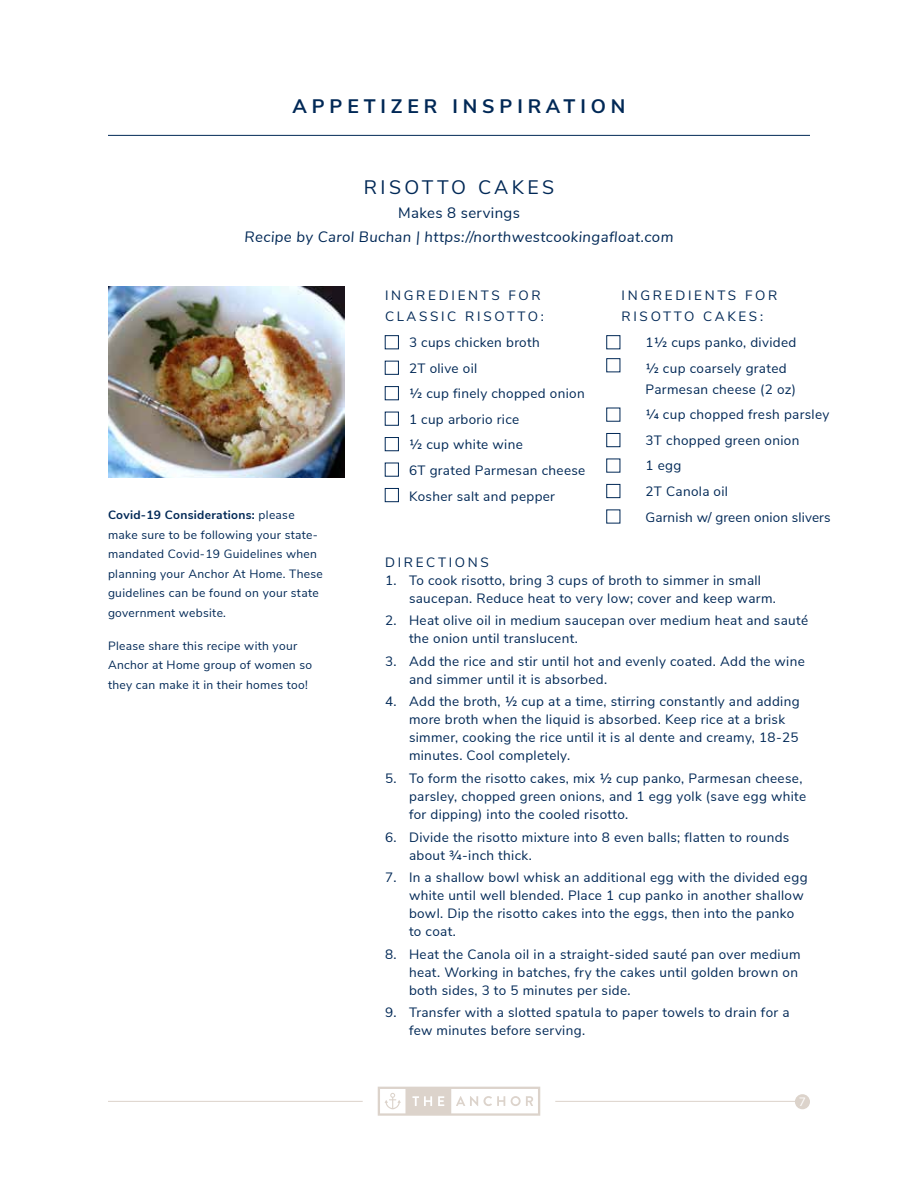
<style>
.page{position:relative;width:918px;height:1188px;background:#fff}
.page>*{position:absolute;margin:0;border:0;box-sizing:border-box;transform-origin:0 0}
.t1{font:700 19.5px "Nunito Sans";letter-spacing:.25em;color:#002856}
.t2{font:19.5px "Nunito Sans";letter-spacing:.175em;color:#002856}
.t3{font:italic 15px "Nunito Sans";letter-spacing:.025em;color:#002856}
.t4{font:15px "Nunito Sans";letter-spacing:.025em;color:#002856}
.t5{font:13.5px/18px "Nunito Sans";letter-spacing:.025em;color:#002856}
.t6{font:13.5px/21px "Nunito Sans";letter-spacing:.2em;color:#002856}
.t7{font:12px/19.5px "Nunito Sans";letter-spacing:.025em;color:#002856}
.t8{font:12px "Nunito Sans";color:#fff}
.s1{font-weight:700}
</style>
<div class="page">
<hr style="left:555px;top:1101px;width:255px;height:1px;background:#dcd3cb">
<hr style="left:108px;top:1101px;width:255px;height:1px;background:#dcd3cb">
<svg style="left:378px;top:1087px;width:162px;height:29px"></svg>
<div style="left:795px;top:1094px;width:15px;height:15px;background:#dcd3cb;border-radius:50%"></div>
<hr style="left:108px;top:135px;width:702px;height:1px;background:#002856">
<div style="left:385px;top:335px;width:14px;height:14px;border:1px solid #002856"></div>
<div style="left:607px;top:335px;width:13px;height:14px;border:1px solid #002856"></div>
<div style="left:385px;top:361px;width:14px;height:14px;border:1px solid #002856"></div>
<div style="left:607px;top:358px;width:13px;height:14px;border:1px solid #002856"></div>
<div style="left:385px;top:386px;width:14px;height:14px;border:1px solid #002856"></div>
<div style="left:385px;top:412px;width:14px;height:13px;border:1px solid #002856"></div>
<div style="left:607px;top:433px;width:13px;height:14px;border:1px solid #002856"></div>
<div style="left:385px;top:437px;width:14px;height:14px;border:1px solid #002856"></div>
<div style="left:385px;top:463px;width:14px;height:13px;border:1px solid #002856"></div>
<div style="left:607px;top:484px;width:13px;height:14px;border:1px solid #002856"></div>
<div style="left:385px;top:488px;width:14px;height:14px;border:1px solid #002856"></div>
<img style="left:108px;top:287px;width:237px;height:190px">
<h1 class="t1" style="left:293px;top:92px;width:334px">APPETIZER INSPIRATION</h1>
<h1 class="t2" style="left:364px;top:173px;width:192px">RISOTTO CAKES</h1>
<p class="t4" style="left:398px;top:202px;width:123px">Makes 8 servings</p>
<p class="t3" style="left:245px;top:226px;width:430px">Recipe by Carol Buchan | https://northwestcookingafloat.com</p>
<p class="t7" style="left:108px;top:505px;width:216px"><span class="s1">Covid-19 Considerations:</span> please make sure to be following your state&shy;mandated Covid-19 Guidelines when planning your Anchor At Home. These guidelines can be found on your state government website.</p>
<p class="t7" style="left:108px;top:635px;width:206px">Please share this recipe with your<br>Anchor at Home group of women so they can make it in their homes too!</p>
<p class="t6" style="left:385px;top:284px;width:160px">INGREDIENTS FOR<br>CLASSIC RISOTTO:</p>
<p class="t5" style="left:409px;top:329px;width:178px;line-height:25.7px">3 cups chicken broth<br>2T olive oil<br>1/2 cup finely chopped onion<br>1 cup arborio rice<br>1/2 cup white wine<br>6T grated Parmesan cheese<br>Kosher salt and pepper</p>
<p class="t6" style="left:622px;top:284px;width:157px">INGREDIENTS FOR<br>RISOTTO CAKES:</p>
<p class="t5" style="left:646px;top:329px;width:152px;line-height:25.7px">11/2 cups panko, divided<br>1/2 cup coarsely grated</p>
<p class="t5" style="left:646px;top:375px;width:187px;line-height:25.7px">Parmesan cheese (2 oz)<br>1/4 cup chopped fresh parsley<br>3T chopped green onion<br>1 egg<br>2T Canola oil<br>Garnish w/ green onion slivers</p>
<p class="t6" style="left:385px;top:551px;width:105px">DIRECTIONS</p>
<p class="t5" style="left:409px;top:570px;width:368px;text-indent:-24px">1. To cook risotto, bring 3 cups of broth to simmer in small saucepan. Reduce heat to very low; cover and keep warm.</p>
<p class="t5" style="left:409px;top:611px;width:401px;text-indent:-24px">2. Heat olive oil in medium saucepan over medium heat and sauté the onion until translucent.</p>
<p class="t5" style="left:409px;top:651px;width:397px;text-indent:-24px">3. Add the rice and stir until hot and evenly coated. Add the wine and simmer until it is absorbed.</p>
<p class="t5" style="left:409px;top:692px;width:392px;text-indent:-24px">4. Add the broth, ½ cup at a time, stirring constantly and adding more broth when the liquid is absorbed. Keep rice at a brisk simmer, cooking the rice until it is al dente and creamy, 18-25 minutes. Cool completely.</p>
<p class="t5" style="left:409px;top:769px;width:399px;text-indent:-24px">5. To form the risotto cakes, mix ½ cup panko, Parmesan cheese, parsley, chopped green onions, and 1 egg yolk (save egg white for dipping) into the cooled risotto.</p>
<p class="t5" style="left:409px;top:827px;width:382px;text-indent:-24px">6. Divide the risotto mixture into 8 even balls; flatten to rounds about ¾-inch thick.</p>
<p class="t5" style="left:409px;top:868px;width:400px;text-indent:-24px">7. In a shallow bowl whisk an additional egg with the divided egg white until well blended. Place 1 cup panko in another shallow bowl. Dip the risotto cakes into the eggs, then into the panko to coat.</p>
<p class="t5" style="left:409px;top:944px;width:393px;text-indent:-24px">8. Heat the Canola oil in a straight-sided sauté pan over medium heat. Working in batches, fry the cakes until golden brown on both sides, 3 to 5 minutes per side.</p>
<p class="t5" style="left:409px;top:1003px;width:382px;text-indent:-24px">9. Transfer with a slotted spatula to paper towels to drain for a few minutes before serving.</p>
<p class="t8" style="left:799px;top:1093px;width:9px">7</p>
</div>
